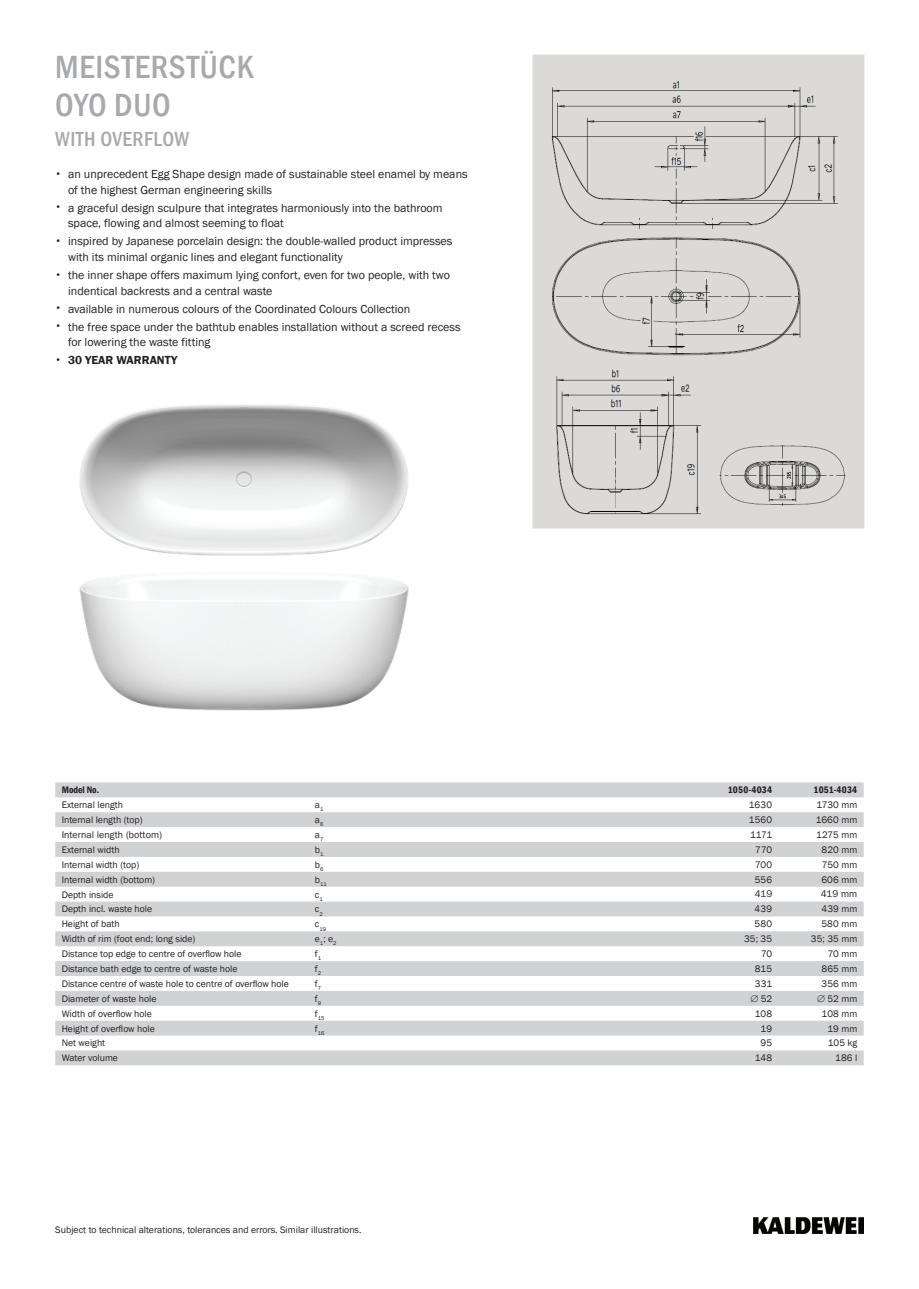
<style>
.page{position:relative;width:919px;height:1289px;background:#fff}
.page>*{position:absolute;margin:0;border:0;box-sizing:border-box;transform-origin:0 0}
.t1{font:500 condensed 33px/37.5px "Franklin Gothic";letter-spacing:.02em;color:#a8a9ad}
.t2{font:500 condensed 21px "Franklin Gothic";letter-spacing:.02em;color:#a8a9ad}
.t3{font:12px/15.8px "Franklin Gothic";color:#231f20}
.t4{font:600 12px "Franklin Gothic";color:#231f20}
.t5{font:9.75px "Franklin Gothic";color:#231f20}
.t6{font:9.75px "Franklin Gothic LT Com";color:#231f20}
.t7{font:600 condensed 9.75px "Franklin Gothic";letter-spacing:.025em;color:#231f20}
.t8{font:5.7px "Franklin Gothic";letter-spacing:.015em;color:#231f20}
.s1{font-weight:500;font-stretch:condensed;font-size:9.3px}
</style>
<div class="page">
<img style="left:753px;top:1217px;width:110px;height:16px">
<img style="left:79px;top:405px;width:330px;height:306px">
<img style="left:535px;top:58px;width:326px;height:467px">
<div style="left:532px;top:55px;width:332px;height:473px;border:2px solid #dbdad9"></div>
<svg style="left:55px;top:782px;width:808px;height:283px;fill:#d7d8da"></svg>
<h1 class="t1" style="left:55px;top:48px;width:200px">MEISTERSTÜCK<br>OYO DUO</h1>
<h2 class="t2" style="left:55px;top:125px;width:135px">WITH OVERFLOW</h2>
<p class="t3" style="left:68px;top:166px;width:401px;text-indent:-13px"><span class="s1">•</span> an unprecedent Egg Shape design made of sustainable steel enamel by means of the highest German engineering skills</p>
<p class="t3" style="left:68px;top:200px;width:376px;text-indent:-13px"><span class="s1">•</span> a graceful design sculpure that integrates harmoniously into the bathroom space, flowing and almost seeming to float</p>
<p class="t3" style="left:68px;top:234px;width:386px;text-indent:-13px"><span class="s1">•</span> inspired by Japanese porcelain design: the double-walled product impresses with its minimal organic lines and elegant functionality</p>
<p class="t3" style="left:68px;top:267px;width:383px;text-indent:-13px"><span class="s1">•</span> the inner shape offers maximum lying confort, even for two people, with two indentical backrests and a central waste</p>
<p class="t3" style="left:55px;top:301px;width:356px"><span class="s1">•</span> available in numerous colours of the Coordinated Colours Collection</p>
<p class="t3" style="left:68px;top:319px;width:394px;text-indent:-13px"><span class="s1">•</span> the free space under the bathtub enables installation without a screed recess for lowering the waste fitting</p>
<p class="t4" style="left:55px;top:353px;width:124px"><span class="s1">•</span> 30 YEAR WARRANTY</p>
<p class="t7" style="left:62px;top:783px;width:39px">Model No.</p>
<p class="t7" style="left:727px;top:783px;width:46px">1050-4034</p>
<p class="t7" style="left:813px;top:783px;width:45px">1051-4034</p>
<p class="t5" style="left:62px;top:799px;width:63px">External length</p>
<p class="t5" style="left:315px;top:799px;width:10px">a<sub>1</sub></p>
<p class="t5" style="left:748px;top:799px;width:25px">1630</p>
<p class="t5" style="left:816px;top:799px;width:42px">1730 mm</p>
<p class="t5" style="left:62px;top:813px;width:82px">Internal length (top)</p>
<p class="t5" style="left:315px;top:813px;width:10px">a<sub>6</sub></p>
<p class="t5" style="left:748px;top:813px;width:25px">1560</p>
<p class="t5" style="left:815px;top:813px;width:43px">1660 mm</p>
<p class="t6" style="left:62px;top:829px;width:102px">Internal length (bottom)</p>
<p class="t5" style="left:315px;top:828px;width:10px">a<sub>7</sub></p>
<p class="t5" style="left:750px;top:828px;width:24px">1171</p>
<p class="t5" style="left:816px;top:828px;width:43px">1275 mm</p>
<p class="t5" style="left:62px;top:843px;width:59px">External width</p>
<p class="t5" style="left:315px;top:843px;width:10px">b<sub>1</sub></p>
<p class="t5" style="left:755px;top:843px;width:18px">770</p>
<p class="t5" style="left:821px;top:843px;width:37px">820 mm</p>
<p class="t5" style="left:62px;top:858px;width:79px">Internal width (top)</p>
<p class="t5" style="left:315px;top:858px;width:10px">b<sub>6</sub></p>
<p class="t5" style="left:755px;top:858px;width:19px">700</p>
<p class="t5" style="left:821px;top:858px;width:37px">750 mm</p>
<p class="t5" style="left:62px;top:873px;width:95px">Internal width (bottom)</p>
<p class="t8" style="left:315px;top:880px;width:13px"><sup>b</sup>11</p>
<p class="t5" style="left:754px;top:873px;width:19px">556</p>
<p class="t5" style="left:821px;top:873px;width:37px">606 mm</p>
<p class="t5" style="left:62px;top:888px;width:53px">Depth inside</p>
<p class="t5" style="left:315px;top:888px;width:9px">c<sub>1</sub></p>
<p class="t6" style="left:754px;top:888px;width:19px">419</p>
<p class="t6" style="left:820px;top:888px;width:38px">419 mm</p>
<p class="t5" style="left:62px;top:903px;width:92px">Depth incl. waste hole</p>
<p class="t5" style="left:315px;top:903px;width:9px">c<sub>2</sub></p>
<p class="t5" style="left:754px;top:903px;width:19px">439</p>
<p class="t5" style="left:821px;top:903px;width:37px">439 mm</p>
<p class="t5" style="left:62px;top:918px;width:60px">Height of bath</p>
<p class="t8" style="left:315px;top:925px;width:13px"><sup>c</sup>19</p>
<p class="t5" style="left:754px;top:918px;width:19px">580</p>
<p class="t5" style="left:821px;top:918px;width:37px">580 mm</p>
<p class="t5" style="left:62px;top:932px;width:135px">Width of rim (foot end; long side)</p>
<p class="t5" style="left:315px;top:932px;width:23px">e<sub>1</sub>; e<sub>2</sub></p>
<p class="t5" style="left:744px;top:932px;width:30px">35; 35</p>
<p class="t5" style="left:810px;top:932px;width:48px">35; 35 mm</p>
<p class="t5" style="left:62px;top:947px;width:181px">Distance top edge to centre of overflow hole</p>
<p class="t5" style="left:315px;top:947px;width:8px">f<sub>1</sub></p>
<p class="t5" style="left:761px;top:947px;width:13px">70</p>
<p class="t5" style="left:827px;top:947px;width:31px">70 mm</p>
<p class="t5" style="left:62px;top:962px;width:177px">Distance bath edge to centre of waste hole</p>
<p class="t5" style="left:315px;top:962px;width:8px">f<sub>2</sub></p>
<p class="t5" style="left:755px;top:962px;width:19px">815</p>
<p class="t5" style="left:821px;top:962px;width:37px">865 mm</p>
<p class="t5" style="left:62px;top:977px;width:229px">Distance centre of waste hole to centre of overflow hole</p>
<p class="t5" style="left:315px;top:977px;width:8px">f<sub>7</sub></p>
<p class="t5" style="left:755px;top:977px;width:19px">331</p>
<p class="t5" style="left:821px;top:977px;width:37px">356 mm</p>
<p class="t5" style="left:62px;top:992px;width:96px">Diameter of waste hole</p>
<p class="t5" style="left:315px;top:992px;width:8px">f<sub>9</sub></p>
<p class="t5" style="left:750px;top:992px;width:23px">∅ 52</p>
<p class="t5" style="left:817px;top:992px;width:42px">∅ 52 mm</p>
<p class="t5" style="left:62px;top:1007px;width:92px">Width of overflow hole</p>
<p class="t8" style="left:315px;top:1014px;width:11px"><sup>f</sup>15</p>
<p class="t5" style="left:754px;top:1007px;width:19px">108</p>
<p class="t5" style="left:821px;top:1007px;width:37px">108 mm</p>
<p class="t5" style="left:62px;top:1022px;width:95px">Height of overflow hole</p>
<p class="t8" style="left:315px;top:1029px;width:11px"><sup>f</sup>16</p>
<p class="t5" style="left:760px;top:1022px;width:13px">19</p>
<p class="t5" style="left:827px;top:1022px;width:31px">19 mm</p>
<p class="t5" style="left:62px;top:1037px;width:45px">Net weight</p>
<p class="t5" style="left:760px;top:1037px;width:13px">95</p>
<p class="t5" style="left:827px;top:1037px;width:31px">105 kg</p>
<p class="t5" style="left:62px;top:1051px;width:58px">Water volume</p>
<p class="t5" style="left:754px;top:1051px;width:19px">148</p>
<p class="t5" style="left:835px;top:1051px;width:24px">186 l</p>
<p class="t5" style="left:55px;top:1223px;width:308px">Subject to technical alterations, tolerances and errors. Similar illustrations.</p>
</div>
